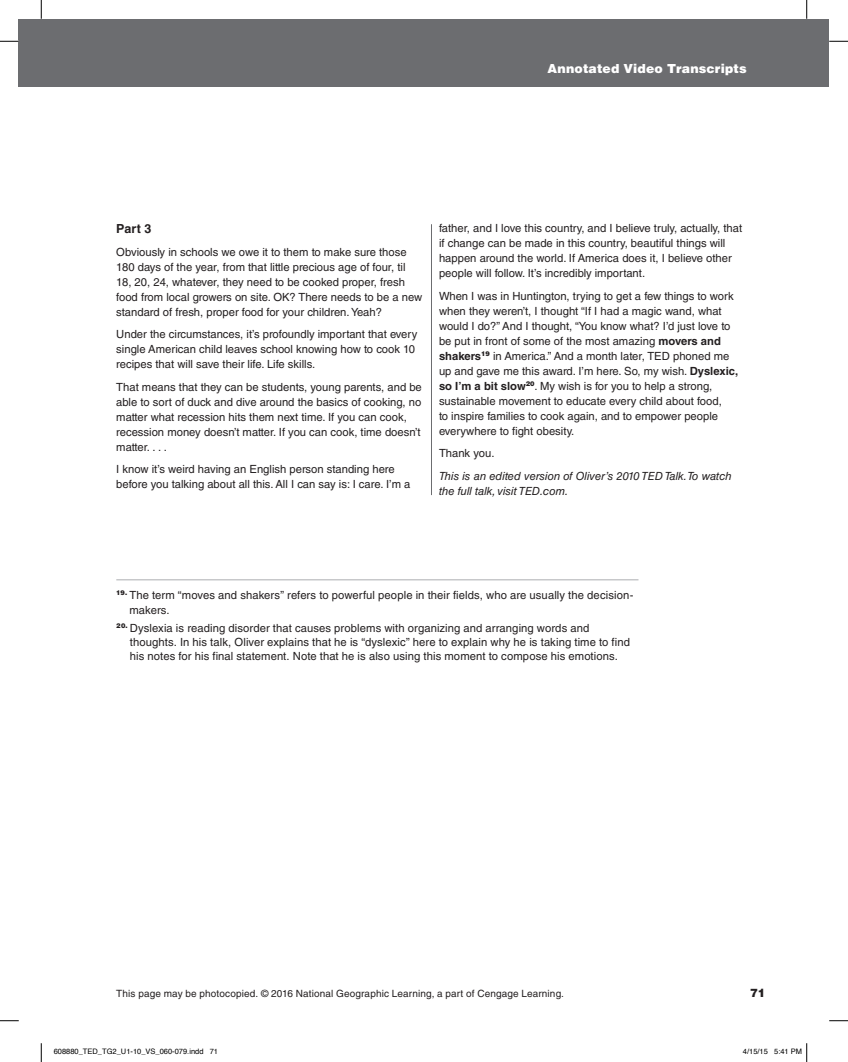
<style>
.page{position:relative;width:848px;height:1062px;background:#fff}
.page>*{position:absolute;margin:0;border:0;box-sizing:border-box;transform-origin:0 0}
.t1{font:900 12.5px "Helvetica LT Std";letter-spacing:.01em;color:#fff}
.t2{font:700 12.5px "Helvetica LT Std";color:#231f20}
.t3{font:900 11.5px "Helvetica LT Std";color:#231f20}
.t4{font:11.25px/15px "Helvetica LT Std";color:#231f20}
.t5{font:italic 11.25px/15px "Helvetica LT Std";color:#231f20}
.t6{font:10px "Helvetica LT Std";letter-spacing:.015em;color:#231f20}
.t7{font:7.5px "Helvetica";color:#000}
.s1{font-weight:700}
</style>
<div class="page">
<div style="left:19px;top:19px;width:810px;height:67px;background:#6c6d70"></div>
<hr style="left:116px;top:579px;width:522px;height:1px;background:#bcbdc0">
<hr style="left:431px;top:224px;width:1px;height:271px;background:#6c6d70">
<svg style="left:0;top:40px;width:19px;height:2px"></svg>
<svg style="left:829px;top:40px;width:19px;height:2px"></svg>
<svg style="left:0;top:1020px;width:19px;height:1px"></svg>
<svg style="left:829px;top:1020px;width:19px;height:1px"></svg>
<svg style="left:40px;top:0;width:2px;height:19px"></svg>
<svg style="left:40px;top:1043px;width:2px;height:18px"></svg>
<svg style="left:806px;top:0;width:1px;height:19px"></svg>
<svg style="left:806px;top:1043px;width:1px;height:18px"></svg>
<p class="t1" style="left:547px;top:61px;width:200px">Annotated Video Transcripts</p>
<p class="t2" style="left:116px;top:221px;width:37px">Part 3</p>
<p class="t4" style="left:116px;top:244px;width:307px">Obviously in schools we owe it to them to make sure those 180 days of the year, from that little precious age of four, til 18, 20, 24, whatever, they need to be cooked proper, fresh food from local growers on site. OK? There needs to be a new standard of fresh, proper food for your children. Yeah?</p>
<p class="t4" style="left:116px;top:327px;width:302px">Under the circumstances, it’s profoundly important that every single American child leaves school knowing how to cook 10 recipes that will save their life. Life skills.</p>
<p class="t4" style="left:116px;top:379px;width:307px">That means that they can be students, young parents, and be able to sort of duck and dive around the basics of cooking, no matter what recession hits them next time. If you can cook, recession money doesn’t matter. If you can cook, time doesn’t matter. . . .</p>
<p class="t4" style="left:116px;top:462px;width:295px">I know it’s weird having an English person standing here before you talking about all this. All I can say is: I care. I’m a</p>
<p class="t4" style="left:439px;top:221px;width:304px">father, and I love this country, and I believe truly, actually, that if change can be made in this country, beautiful things will happen around the world. If America does it, I believe other people will follow. It’s incredibly important.</p>
<p class="t4" style="left:439px;top:288px;width:301px">When I was in Huntington, trying to get a few things to work when they weren’t, I thought “If I had a magic wand, what would I do?” And I thought, “You know what? I’d just love to be put in front of some of the most amazing <span class="s1">movers and shakers</span><sup>19</sup> in America.” And a month later, TED phoned me up and gave me this award. I’m here. So, my wish. <span class="s1">Dyslexic, so I’m a bit slow</span><sup>20</sup>. My wish is for you to help a strong, sustainable movement to educate every child about food,<br>to inspire families to cook again, and to empower people everywhere to fight obesity.</p>
<p class="t4" style="left:439px;top:446px;width:57px">Thank you.</p>
<p class="t5" style="left:439px;top:468px;width:294px">This is an edited version of Oliver’s 2010 TED Talk.To watch the full talk, visit TED.com.</p>
<p class="t4" style="left:129px;top:588px;width:505px;line-height:14.4px;text-indent:-13px"><sup>19.</sup> The term “moves and shakers” refers to powerful people in their fields, who are usually the decision&shy;makers.</p>
<p class="t4" style="left:130px;top:620px;width:501px;line-height:14.4px;text-indent:-14px"><sup>20.</sup> Dyslexia is reading disorder that causes problems with organizing and arranging words and thoughts. In his talk, Oliver explains that he is “dyslexic” here to explain why he is taking time to find his notes for his final statement. Note that he is also using this moment to compose his emotions.</p>
<p class="t6" style="left:116px;top:987px;width:449px">This page may be photocopied. © 2016 National Geographic Learning, a part of Cengage Learning.</p>
<p class="t3" style="left:750px;top:985px;width:17px">71</p>
<p class="t7" style="left:54px;top:1045px;width:166px">608880_TED_TG2_U1-10_VS_060-079.indd 71</p>
<p class="t7" style="left:742px;top:1045px;width:61px">4/15/15 5:41 PM</p>
</div>
